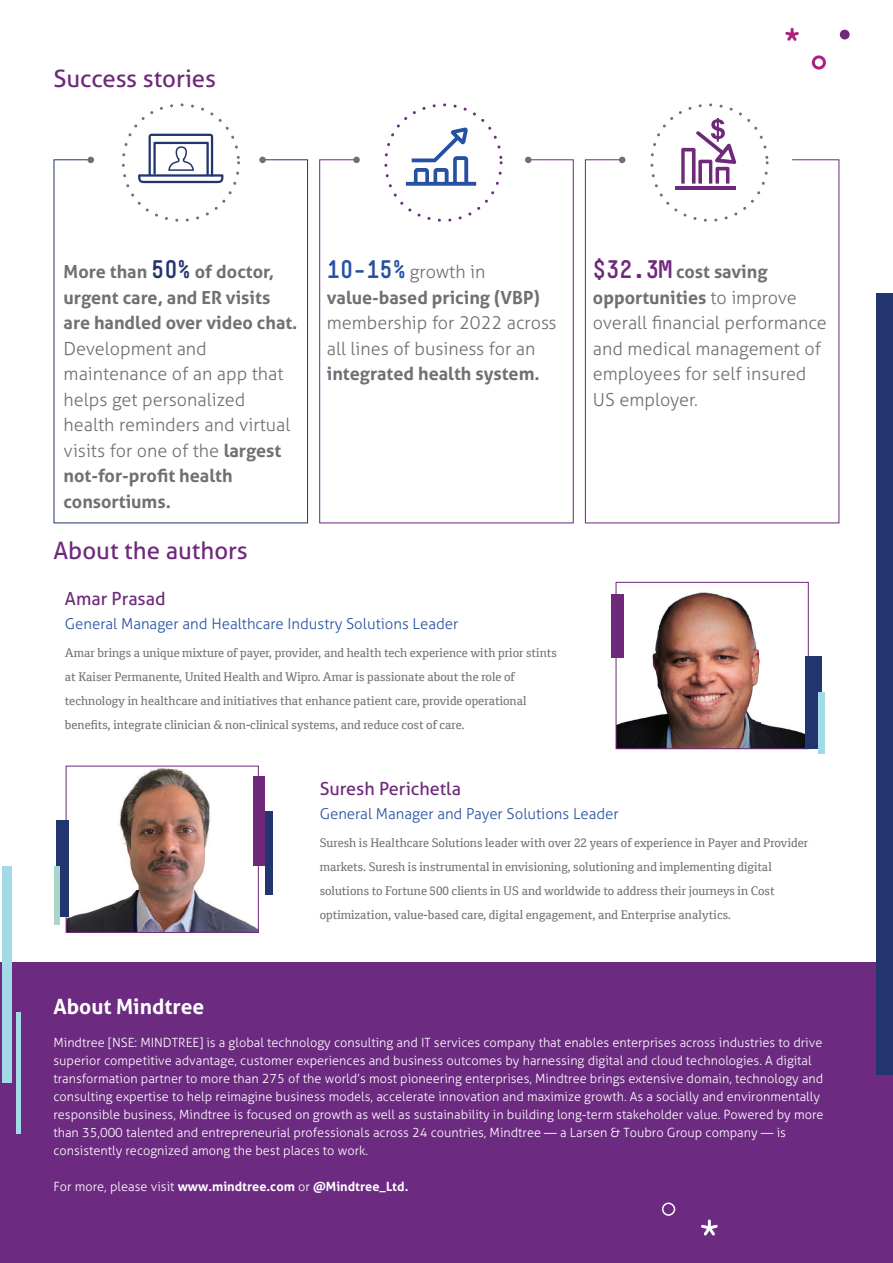
<style>
.page{position:relative;width:893px;height:1263px;background:#fff}
.page>*{position:absolute;margin:0;border:0;box-sizing:border-box;transform-origin:0 0}
.t1{font:24px "Aller Typo";color:#6f297b}
.t2{font:700 21px "Aller Typo";color:#fff}
.t3{font:300 18px/25.5px "Aller Typo";color:#707073}
.t4{font:700 18px/25.5px "Aller Typo";color:#707073}
.t5{font:18px "Aller Typo";color:#6f297b}
.t6{font:300 15px "Aller Typo";color:#2651a2}
.t7{font:300 12.75px/18px "Aller Typo";color:#fff}
.t8{font:700 12.75px "Aller Typo";color:#fff}
.t9{font:12px/24px "Cordale";color:#707073}
.s1{font-family:"Simple";font-size:24px;color:#23356e}
.s2{font-weight:700}
.s3{font-family:"Simple";font-size:24px;color:#2651a2}
.s4{font-weight:300}
.s5{font-family:"Simple";font-weight:700;font-size:24px;color:#6f297b}
</style>
<div class="page">
<img style="left:618px;top:592px;width:187px;height:155px">
<div style="left:616px;top:582px;width:192px;height:167px;border:1px solid #6f297b"></div>
<div style="left:0;top:962px;width:893px;height:301px;background:#6c2a80"></div>
<div style="left:662px;top:1202px;width:13px;height:14px;border:2px solid #fff;border-radius:50%"></div>
<svg style="left:701px;top:1221px;width:17px;height:15px"></svg>
<div style="left:2px;top:867px;width:10px;height:216px;background:#a3dae8"></div>
<div style="left:876px;top:294px;width:17px;height:781px;background:#23356e"></div>
<svg style="left:53px;top:159px;width:255px;height:365px"></svg>
<svg style="left:101px;top:103px;width:141px;height:117px"></svg>
<div style="left:259px;top:157px;width:7px;height:6px;background:#707073;border-radius:50%"></div>
<svg style="left:88px;top:157px;width:6px;height:6px"></svg>
<svg style="left:319px;top:159px;width:255px;height:365px"></svg>
<svg style="left:525px;top:157px;width:6px;height:6px"></svg>
<div style="left:353px;top:157px;width:7px;height:6px;background:#707073;border-radius:50%"></div>
<svg style="left:585px;top:159px;width:255px;height:365px"></svg>
<svg style="left:785px;top:27px;width:14px;height:14px"></svg>
<div style="left:840px;top:30px;width:10px;height:10px;background:#6f297b;border-radius:50%"></div>
<div style="left:812px;top:55px;width:14px;height:15px;border:3px solid #ad2180;border-radius:50%"></div>
<svg style="left:619px;top:103px;width:151px;height:117px"></svg>
<svg style="left:364px;top:103px;width:140px;height:117px"></svg>
<img style="left:68px;top:768px;width:189px;height:163px">
<div style="left:66px;top:766px;width:193px;height:167px;border:1px solid #6f297b"></div>
<div style="left:253px;top:776px;width:11px;height:90px;background:#6f297b"></div>
<div style="left:266px;top:811px;width:7px;height:84px;background:#23356e"></div>
<div style="left:57px;top:820px;width:12px;height:96px;background:#23356e"></div>
<div style="left:54px;top:866px;width:5px;height:58px;background:#aad6c9"></div>
<div style="left:805px;top:656px;width:17px;height:93px;background:#23356e"></div>
<div style="left:818px;top:692px;width:7px;height:62px;background:#a3dae8"></div>
<div style="left:611px;top:594px;width:13px;height:64px;background:#6f297b"></div>
<div style="left:16px;top:1012px;width:5px;height:122px;background:#a3dae8"></div>
<h1 class="t1" style="left:53px;top:63px;width:164px">Success stories</h1>
<h3 class="t4" style="left:64px;top:259px;width:235px">More than <span class="s1">50%</span> of doctor, urgent care, and ER visits are handled over video chat.</h3>
<h3 class="t3" style="left:64px;top:335px;width:228px">Development and maintenance of an app that helps get personalized health reminders and virtual visits for one of the <span class="s2">largest not-for-profit health consortiums.</span></h3>
<h1 class="t1" style="left:53px;top:536px;width:196px">About the authors</h1>
<h3 class="t4" style="left:327px;top:259px;width:215px"><span class="s3">10-15%</span> <span class="s4">growth in </span>value-based pricing (VBP)</h3>
<h3 class="t3" style="left:327px;top:310px;width:231px">membership for 2022 across all lines of business for an</h3>
<h3 class="t4" style="left:327px;top:361px;width:214px">integrated health system.</h3>
<h3 class="t5" style="left:65px;top:588px;width:102px">Amar Prasad</h3>
<p class="t6" style="left:65px;top:615px;width:395px">General Manager and Healthcare Industry Solutions Leader</p>
<p class="t9" style="left:65px;top:641px;width:494px">Amar brings a unique mixture of payer, provider, and health tech experience with prior stints at Kaiser Permanente, United Health and Wipro. Amar is passionate about the role of technology in healthcare and initiatives that enhance patient care, provide operational benefits, integrate clinician &amp; non-clinical systems, and reduce cost of care.</p>
<h3 class="t3" style="left:593px;top:259px;width:235px"><span class="s5">$32.3M</span> <span class="s2">cost saving opportunities</span> to improve overall financial performance and medical management of employees for self insured<br>US employer.</h3>
<h3 class="t5" style="left:320px;top:777px;width:143px">Suresh Perichetla</h3>
<p class="t6" style="left:320px;top:804px;width:301px">General Manager and Payer Solutions Leader</p>
<p class="t9" style="left:320px;top:831px;width:490px">Suresh is Healthcare Solutions leader with over 22 years of experience in Payer and Provider markets. Suresh is instrumental in envisioning, solutioning and implementing digital solutions to Fortune 500 clients in US and worldwide to address their journeys in Cost optimization, value-based care, digital engagement, and Enterprise analytics.</p>
<h2 class="t2" style="left:53px;top:993px;width:152px">About Mindtree</h2>
<p class="t7" style="left:53px;top:1033px;width:771px">Mindtree [NSE: MINDTREE] is a global technology consulting and IT services company that enables enterprises across industries to drive superior competitive advantage, customer experiences and business outcomes by harnessing digital and cloud technologies. A digital transformation partner to more than 275 of the world’s most pioneering enterprises, Mindtree brings extensive domain, technology and consulting expertise to help reimagine business models, accelerate innovation and maximize growth. As a socially and environmentally responsible business, Mindtree is focused on growth as well as sustainability in building long-term stakeholder value. Powered by more than 35,000 talented and entrepreneurial professionals across 24 countries, Mindtree ― a Larsen &amp; Toubro Group company ― is consistently recognized among the best places to work.</p>
<p class="t8" style="left:53px;top:1178px;width:356px"><span class="s4">For more, please visit</span> www.mindtree.com <span class="s4">or</span> @Mindtree_Ltd.</p>
</div>
